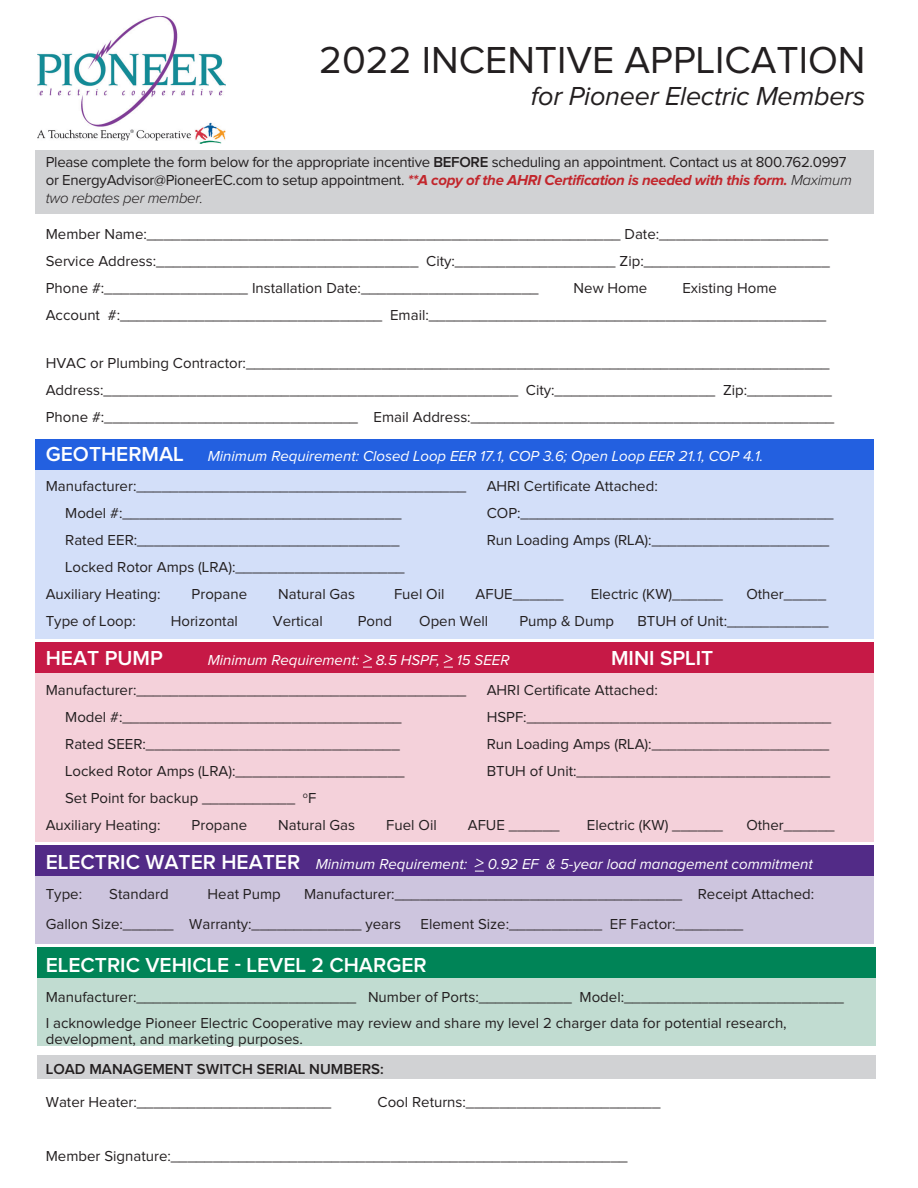
<style>
.page{position:relative;width:918px;height:1188px;background:#fff}
.page>*{position:absolute;margin:0;border:0;box-sizing:border-box;transform-origin:0 0}
.t1{font:39px "Proxima Nova";color:#231f20}
.t2{font:italic 27px "Proxima Nova";letter-spacing:-.01em;color:#231f20}
.t3{font:600 21px "Proxima Nova";color:#fff}
.t4{font:15px "Proxima Nova";color:#231f20}
.t5{font:italic 15px "Proxima Nova";color:#fff}
.t6{font:italic 700 15px/18px "Proxima Nova";letter-spacing:-.02em;color:#c2262c}
.t7{font:15px "Proxima Nova";letter-spacing:-.02em;color:#231f20}
.t8{font:600 15px "Proxima Nova";color:#231f20}
.s1{font-weight:600}
.s2{font-weight:400;font-style:normal;color:#231f20}
.s3{font-weight:300;color:#231f20}
.s4{font-weight:600;font-style:normal;font-size:21px}
.s5{font-size:18px}
</style>
<div class="page">
<div style="left:37px;top:971px;width:838px;height:75px;background:#c1dcd1"></div>
<div style="left:37px;top:947px;width:838px;height:31px;background:#008457"></div>
<div style="left:36px;top:150px;width:838px;height:64px;background:#d1d2d4"></div>
<div style="left:36px;top:868px;width:838px;height:76px;background:#cdc5de"></div>
<div style="left:36px;top:667px;width:838px;height:175px;background:#f4d1da"></div>
<div style="left:36px;top:464px;width:838px;height:175px;background:#d3dff9"></div>
<div style="left:37px;top:1056px;width:838px;height:23px;background:#d1d2d4"></div>
<div style="left:36px;top:845px;width:838px;height:31px;background:#522b87"></div>
<div style="left:36px;top:642px;width:838px;height:31px;background:#c61946"></div>
<div style="left:36px;top:439px;width:838px;height:31px;background:#2360e0"></div>
<img style="left:37px;top:17px;width:188px;height:127px">
<p class="t1" style="left:319px;top:42px;width:548px">2022 INCENTIVE APPLICATION</p>
<p class="t2" style="left:531px;top:84px;width:336px">for Pioneer Electric Members</p>
<p class="t7" style="left:46px;top:155px;width:802px">Please complete the form below for the appropriate incentive <span class="s1">BEFORE</span> scheduling an appointment. Contact us at 800.762.0997</p>
<p class="t6" style="left:46px;top:171px;width:808px"><span class="s2">or EnergyAdvisor@PioneerEC.com to setup appointment.</span> **A copy of the AHRI Certification is needed with this form. <span class="s3">Maximum two rebates per member.</span></p>
<p class="t4" style="left:46px;top:227px;width:784px">Member Name:________________________________________________________ Date:____________________</p>
<p class="t4" style="left:46px;top:254px;width:786px">Service Address:_______________________________ City:___________________ Zip:______________________</p>
<p class="t4" style="left:46px;top:281px;width:494px">Phone #:_________________ Installation Date:_____________________</p>
<p class="t4" style="left:574px;top:281px;width:75px">New Home</p>
<p class="t4" style="left:682px;top:281px;width:96px">Existing Home</p>
<p class="t4" style="left:46px;top:308px;width:782px">Account #:_______________________________ Email:_______________________________________________</p>
<p class="t4" style="left:46px;top:356px;width:785px">HVAC or Plumbing Contractor:_____________________________________________________________________</p>
<p class="t4" style="left:46px;top:383px;width:788px">Address:_________________________________________________ City:___________________ Zip:__________</p>
<p class="t4" style="left:46px;top:410px;width:790px">Phone #:______________________________ Email Address:___________________________________________</p>
<p class="t5" style="left:46px;top:449px;width:719px"><span class="s4">GEOTHERMAL</span> Minimum Requirement: Closed Loop EER 17.1, COP 3.6; Open Loop EER 21.1, COP 4.1.</p>
<p class="t4" style="left:46px;top:479px;width:422px">Manufacturer:_______________________________________</p>
<p class="t4" style="left:487px;top:479px;width:172px">AHRI Certificate Attached:</p>
<p class="t4" style="left:65px;top:506px;width:338px">Model #:_________________________________</p>
<p class="t4" style="left:487px;top:506px;width:348px">COP:_____________________________________</p>
<p class="t4" style="left:65px;top:533px;width:336px">Rated EER:_______________________________</p>
<p class="t4" style="left:487px;top:533px;width:344px">Run Loading Amps (RLA):_____________________</p>
<p class="t4" style="left:65px;top:560px;width:341px">Locked Rotor Amps (LRA):____________________</p>
<p class="t4" style="left:46px;top:587px;width:116px">Auxiliary Heating:</p>
<p class="t4" style="left:192px;top:587px;width:57px">Propane</p>
<p class="t4" style="left:278px;top:587px;width:78px">Natural Gas</p>
<p class="t4" style="left:394px;top:587px;width:52px">Fuel Oil</p>
<p class="t4" style="left:476px;top:587px;width:89px">AFUE______</p>
<p class="t4" style="left:591px;top:587px;width:134px">Electric (KW)______</p>
<p class="t4" style="left:746px;top:587px;width:81px">Other_____</p>
<p class="t4" style="left:46px;top:614px;width:92px">Type of Loop:</p>
<p class="t4" style="left:171px;top:614px;width:69px">Horizontal</p>
<p class="t4" style="left:273px;top:614px;width:51px">Vertical</p>
<p class="t4" style="left:358px;top:614px;width:36px">Pond</p>
<p class="t4" style="left:419px;top:614px;width:71px">Open Well</p>
<p class="t4" style="left:519px;top:614px;width:96px">Pump &amp; Dump</p>
<p class="t4" style="left:637px;top:614px;width:193px">BTUH of Unit:____________</p>
<p class="t3" style="left:46px;top:648px;width:119px">HEAT PUMP</p>
<p class="t5" style="left:208px;top:653px;width:303px">Minimum Requirement: <span class="s5">&gt;</span> 8.5 HSPF, <span class="s5">&gt;</span> 15 SEER</p>
<p class="t3" style="left:611px;top:648px;width:104px">MINI SPLIT</p>
<p class="t4" style="left:46px;top:683px;width:422px">Manufacturer:_______________________________________</p>
<p class="t4" style="left:487px;top:683px;width:172px">AHRI Certificate Attached:</p>
<p class="t4" style="left:65px;top:710px;width:338px">Model #:_________________________________</p>
<p class="t4" style="left:487px;top:710px;width:346px">HSPF:____________________________________</p>
<p class="t4" style="left:65px;top:737px;width:336px">Rated SEER:______________________________</p>
<p class="t4" style="left:487px;top:737px;width:344px">Run Loading Amps (RLA):_____________________</p>
<p class="t4" style="left:65px;top:764px;width:341px">Locked Rotor Amps (LRA):____________________</p>
<p class="t4" style="left:487px;top:764px;width:345px">BTUH of Unit:______________________________</p>
<p class="t4" style="left:65px;top:791px;width:253px">Set Point for backup ___________ <sup>o</sup>F</p>
<p class="t4" style="left:46px;top:818px;width:116px">Auxiliary Heating:</p>
<p class="t4" style="left:192px;top:818px;width:57px">Propane</p>
<p class="t4" style="left:278px;top:818px;width:78px">Natural Gas</p>
<p class="t4" style="left:386px;top:818px;width:52px">Fuel Oil</p>
<p class="t4" style="left:468px;top:818px;width:93px">AFUE ______</p>
<p class="t4" style="left:587px;top:818px;width:138px">Electric (KW) ______</p>
<p class="t4" style="left:746px;top:818px;width:90px">Other______</p>
<p class="t5" style="left:46px;top:857px;width:769px"><span class="s4">ELECTRIC WATER HEATER</span> Minimum Requirement: <span class="s5">&gt;</span> 0.92 EF &amp; 5-year load management commitment</p>
<p class="t4" style="left:46px;top:887px;width:38px">Type:</p>
<p class="t4" style="left:109px;top:887px;width:61px">Standard</p>
<p class="t4" style="left:208px;top:887px;width:75px">Heat Pump</p>
<p class="t4" style="left:304px;top:887px;width:512px">Manufacturer:__________________________________ Receipt Attached:</p>
<p class="t4" style="left:46px;top:917px;width:357px">Gallon Size:______ Warranty:_____________ years</p>
<p class="t4" style="left:421px;top:917px;width:324px">Element Size:___________ EF Factor:________</p>
<p class="t3" style="left:46px;top:956px;width:382px">ELECTRIC VEHICLE - LEVEL 2 CHARGER</p>
<p class="t4" style="left:46px;top:990px;width:800px">Manufacturer:__________________________ Number of Ports:___________ Model:__________________________</p>
<p class="t4" style="left:46px;top:1016px;width:742px">I acknowledge Pioneer Electric Cooperative may review and share my level 2 charger data for potential research,</p>
<p class="t4" style="left:46px;top:1032px;width:259px">development, and marketing purposes.</p>
<p class="t8" style="left:46px;top:1062px;width:339px">LOAD MANAGEMENT SWITCH SERIAL NUMBERS:</p>
<p class="t4" style="left:46px;top:1095px;width:287px">Water Heater:_______________________</p>
<p class="t4" style="left:378px;top:1095px;width:284px">Cool Returns:_______________________</p>
<p class="t4" style="left:46px;top:1149px;width:583px">Member Signature:______________________________________________________</p>
</div>
